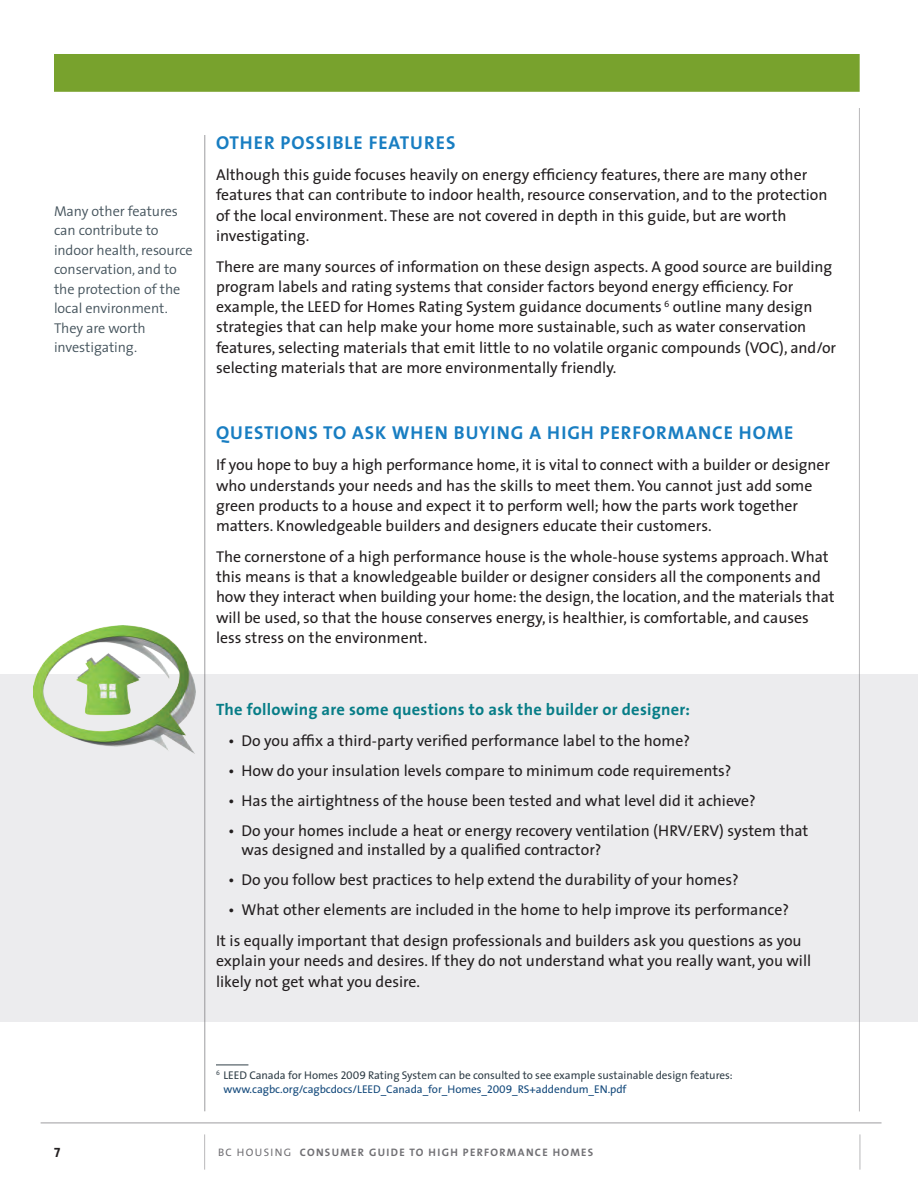
<style>
.page{position:relative;width:918px;height:1188px;background:#fff}
.page>*{position:absolute;margin:0;border:0;box-sizing:border-box;transform-origin:0 0}
.t1{font:18.75px "The Sans Bold Caps";letter-spacing:.05em;color:#197ec2}
.t2{font:700 16.5px "The Sans";letter-spacing:.015em;color:#077d87}
.t3{font:15.75px/20.2px "The Sans";color:#231f20}
.t4{font:300 14.25px/19.5px "The Sans";letter-spacing:-.005em;color:#44535c}
.t5{font:13.5px "The Sans Bold Caps";color:#231f20}
.t6{font:11.25px/14.7px "The Sans";letter-spacing:-.005em;color:#313f48}
.t7{font:700 10.8px "The Sans";letter-spacing:.12em;color:#717074}
.s1{font-family:"The Sans Caps"}
.s2{color:#144a7c}
.s3{font-family:"The Sans Caps";color:#144a7c}
.s4{font-weight:400}
</style>
<div class="page">
<div style="left:54px;top:54px;width:806px;height:38px;background:#78a22d"></div>
<hr style="left:41px;top:1123px;width:841px;height:1px;background:#717074">
<hr style="left:860px;top:1134px;width:1px;height:36px;background:#717074">
<hr style="left:204px;top:1134px;width:1px;height:36px;background:#717074">
<div style="left:0;top:674px;width:918px;height:348px;background:#ececee"></div>
<img style="left:33px;top:625px;width:163px;height:129px">
<hr style="left:205px;top:135px;width:1px;height:976px;background:#717074">
<hr style="left:859px;top:108px;width:1px;height:1003px;background:#717074">
<hr style="left:216px;top:1065px;width:32px;height:1px;background:#313f48">
<p class="t4" style="left:54px;top:201px;width:140px">Many other features can contribute to indoor health, resource conservation, and to the protection of the local environment.<br>They are worth investigating.</p>
<p class="t1" style="left:216px;top:127px;width:241px">OTHER POSSIBLE FEATURES</p>
<p class="t3" style="left:216px;top:164px;width:613px">Although this guide focuses heavily on energy efficiency features, there are many other features that can contribute to indoor health, resource conservation, and to the protection of the local environment. These are not covered in depth in this guide, but are worth investigating.</p>
<p class="t3" style="left:216px;top:256px;width:622px">There are many sources of information on these design aspects. A good source are building program labels and rating systems that consider factors beyond energy efficiency. For example, the LEED for Homes Rating System guidance documents <sup>6</sup> outline many design strategies that can help make your home more sustainable, such as water conservation features, selecting materials that emit little to no volatile organic compounds (VOC), and/or selecting materials that are more environmentally friendly.</p>
<p class="t1" style="left:216px;top:417px;width:579px">QUESTIONS TO ASK WHEN BUYING A HIGH PERFORMANCE HOME</p>
<p class="t3" style="left:216px;top:454px;width:616px">If you hope to buy a high performance home, it is vital to connect with a builder or designer who understands your needs and has the skills to meet them. You cannot just add some green products to a house and expect it to perform well; how the parts work together matters. Knowledgeable builders and designers educate their customers.</p>
<p class="t3" style="left:216px;top:546px;width:620px">The cornerstone of a high performance house is the whole-house systems approach. What this means is that a knowledgeable builder or designer considers all the components and how they interact when building your home: the design, the location, and the materials that will be used, so that the house conserves energy, is healthier, is comfortable, and causes less stress on the environment.</p>
<p class="t2" style="left:216px;top:695px;width:476px">The following are some questions to ask the builder or designer:</p>
<p class="t3" style="left:228px;top:730px;width:464px">• Do you affix a third-party verified performance label to the home?</p>
<p class="t3" style="left:228px;top:760px;width:505px">• How do your insulation levels compare to minimum code requirements?</p>
<p class="t3" style="left:228px;top:790px;width:529px">• Has the airtightness of the house been tested and what level did it achieve?</p>
<p class="t3" style="left:242px;top:820px;width:568px;line-height:19.5px;text-indent:-14px">• Do your homes include a heat or energy recovery ventilation (HRV/ERV) system that was designed and installed by a qualified contractor?</p>
<p class="t3" style="left:228px;top:870px;width:512px">• Do you follow best practices to help extend the durability of your homes?</p>
<p class="t3" style="left:216px;top:894px;width:587px;line-height:30.8px;text-align:center">• What other elements are included in the home to help improve its performance?<br>It is equally important that design professionals and builders ask you questions as you</p>
<p class="t3" style="left:216px;top:951px;width:597px">explain your needs and desires. If they do not understand what you really want, you will likely not get what you desire.</p>
<p class="t6" style="left:224px;top:1067px;width:511px;text-indent:-8px"><sup>6</sup> LEED Canada for Homes <span class="s1">2009</span> Rating System can be consulted to see example sustainable design features: <span class="s2">www.cagbc.org/cagbcdocs/LEED_Canada_for_Homes_</span><span class="s3">2009</span><span class="s2">_RS+addendum_EN.pdf</span></p>
<p class="t5" style="left:54px;top:1141px;width:8px">7</p>
<p class="t7" style="left:218px;top:1144px;width:377px"><span class="s4">BC HOUSING</span> CONSUMER GUIDE TO HIGH PERFORMANCE HOMES</p>
</div>
